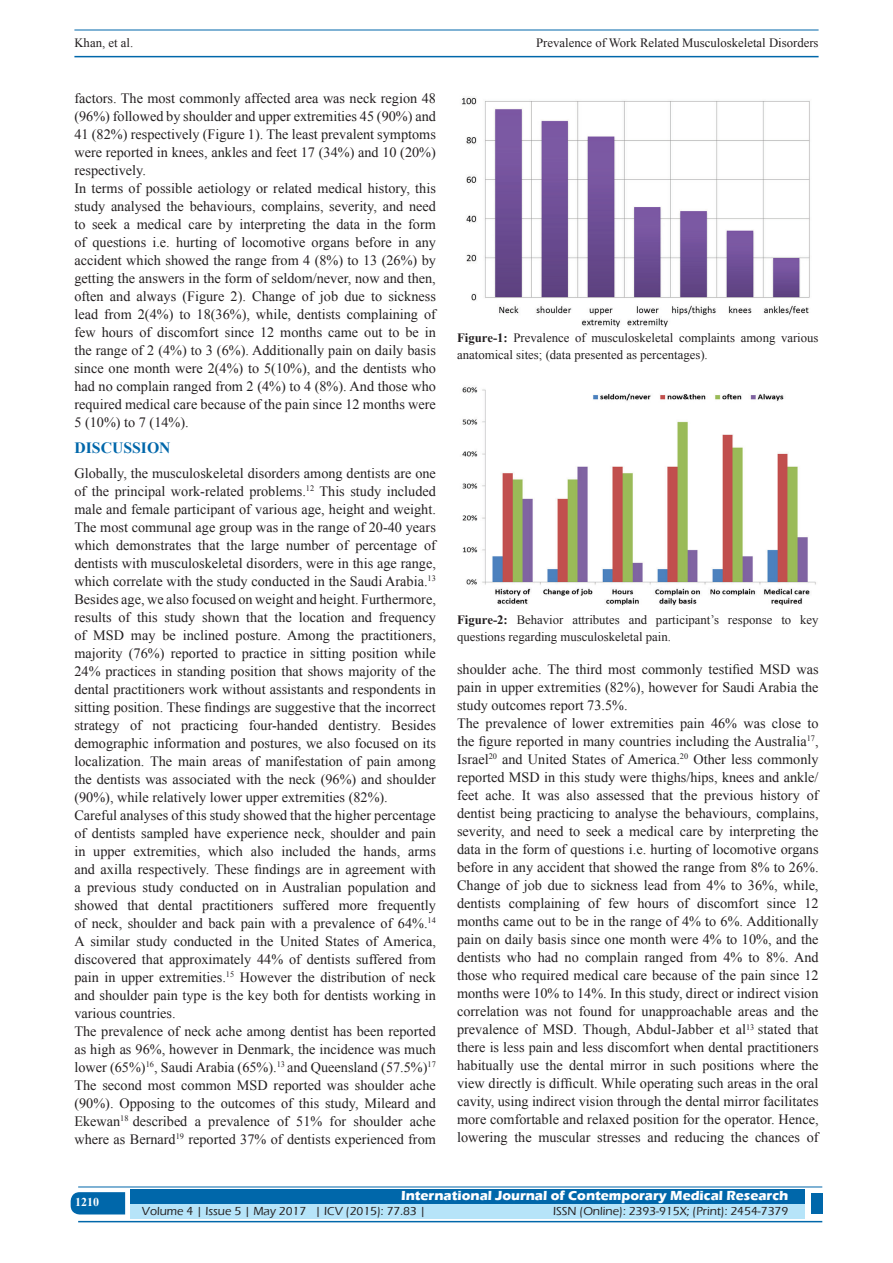
<style>
.page{position:relative;width:893px;height:1263px;background:#fff}
.page>*{position:absolute;margin:0;border:0;box-sizing:border-box;transform-origin:0 0}
.t1{font:700 15.75px "Times New Roman";color:#0067aa}
.TX_New{font:14.25px/18px "Times New Roman";color:#231f20;text-align:justify}
.t2{font:700 13.5px "Eras ITC";color:#fff}
.Legend{font:12.75px/16.5px "Times New Roman";color:#231f20}
.t3{font:500 12px "Eras ITC";color:#231f20}
.t4{font:700 12px "Times New Roman";color:#fff}
.s1{font-weight:700}
</style>
<div class="page">
<hr style="left:74px;top:30px;width:745px;height:1px;background:#0067aa">
<hr style="left:74px;top:56px;width:745px;height:1px;background:#0067aa">
<svg style="left:71px;top:1192px;width:54px;height:22px"></svg>
<div style="left:130px;top:1189px;width:674px;height:15px;background:#0067aa"></div>
<div style="left:130px;top:1204px;width:674px;height:15px;background:#b6e4f9"></div>
<hr style="left:78px;top:1186px;width:744px;height:1px;background:#0067aa">
<hr style="left:78px;top:1221px;width:744px;height:1px;background:#0067aa">
<div style="left:811px;top:1193px;width:11px;height:21px;background:#0067aa"></div>
<img style="left:461px;top:97px;width:349px;height:231px">
<img style="left:462px;top:387px;width:354px;height:219px">
<p class="Legend" style="left:74px;top:35px;width:60px">Khan, et al.</p>
<p class="Legend" style="left:536px;top:35px;width:284px">Prevalence of Work Related Musculoskeletal Disorders</p>
<p class="TX_New" style="left:74px;top:89px;width:363px">factors. The most commonly affected area was neck region 48 (96%) followed by shoulder and upper extremities 45 (90%) and 41 (82%) respectively (Figure 1). The least prevalent symptoms were reported in knees, ankles and feet 17 (34%) and 10 (20%) respectively.</p>
<p class="TX_New" style="left:74px;top:179px;width:363px">In terms of possible aetiology or related medical history, this study analysed the behaviours, complains, severity, and need to seek a medical care by interpreting the data in the form of questions i.e. hurting of locomotive organs before in any accident which showed the range from 4 (8%) to 13 (26%) by getting the answers in the form of seldom/never, now and then, often and always (Figure 2). Change of job due to sickness lead from 2(4%) to 18(36%), while, dentists complaining of few hours of discomfort since 12 months came out to be in the range of 2 (4%) to 3 (6%). Additionally pain on daily basis since one month were 2(4%) to 5(10%), and the dentists who had no complain ranged from 2 (4%) to 4 (8%). And those who required medical care because of the pain since 12 months were 5 (10%) to 7 (14%).</p>
<h1 class="t1" style="left:74px;top:437px;width:98px">DISCUSSION</h1>
<p class="TX_New" style="left:74px;top:464px;width:363px">Globally, the musculoskeletal disorders among dentists are one of the principal work-related problems.<sup>12</sup> This study included male and female participant of various age, height and weight.<br>The most communal age group was in the range of 20-40 years which demonstrates that the large number of percentage of dentists with musculoskeletal disorders, were in this age range, which correlate with the study conducted in the Saudi Arabia.<sup>13<br></sup>Besides age, we also focused on weight and height. Furthermore, results of this study shown that the location and frequency of MSD may be inclined posture. Among the practitioners, majority (76%) reported to practice in sitting position while 24% practices in standing position that shows majority of the dental practitioners work without assistants and respondents in sitting position. These findings are suggestive that the incorrect strategy of not practicing four-handed dentistry. Besides demographic information and postures, we also focused on its localization. The main areas of manifestation of pain among the dentists was associated with the neck (96%) and shoulder (90%), while relatively lower upper extremities (82%).</p>
<p class="TX_New" style="left:74px;top:806px;width:363px">Careful analyses of this study showed that the higher percentage of dentists sampled have experience neck, shoulder and pain in upper extremities, which also included the hands, arms and axilla respectively. These findings are in agreement with a previous study conducted on in Australian population and showed that dental practitioners suffered more frequently of neck, shoulder and back pain with a prevalence of 64%.<sup>14<br></sup>A similar study conducted in the United States of America, discovered that approximately 44% of dentists suffered from pain in upper extremities.<sup>15</sup> However the distribution of neck and shoulder pain type is the key both for dentists working in various countries.</p>
<p class="TX_New" style="left:74px;top:1022px;width:363px">The prevalence of neck ache among dentist has been reported as high as 96%, however in Denmark, the incidence was much lower (65%)<sup>16</sup>, Saudi Arabia (65%).<sup>13</sup> and Queensland (57.5%)<sup>17<br></sup>The second most common MSD reported was shoulder ache (90%). Opposing to the outcomes of this study, Mileard and Ekewan<sup>18</sup> described a prevalence of 51% for shoulder ache where as Bernard<sup>19</sup> reported 37% of dentists experienced from</p>
<p class="Legend" style="left:457px;top:330px;width:363px"><span class="s1">Figure-1:</span> Prevalence of musculoskeletal complaints among various anatomical sites; (data presented as percentages).</p>
<p class="Legend" style="left:457px;top:612px;width:363px"><span class="s1">Figure-2:</span> Behavior attributes and participant’s response to key questions regarding musculoskeletal pain.</p>
<p class="TX_New" style="left:457px;top:660px;width:363px">shoulder ache. The third most commonly testified MSD was pain in upper extremities (82%), however for Saudi Arabia the study outcomes report 73.5%.</p>
<p class="TX_New" style="left:457px;top:714px;width:363px">The prevalence of lower extremities pain 46% was close to the figure reported in many countries including the Australia<sup>17</sup>, Israel<sup>20</sup> and United States of America.<sup>20</sup> Other less commonly reported MSD in this study were thighs/hips, knees and ankle/ feet ache. It was also assessed that the previous history of dentist being practicing to analyse the behaviours, complains, severity, and need to seek a medical care by interpreting the data in the form of questions i.e. hurting of locomotive organs before in any accident that showed the range from 8% to 26%.<br>Change of job due to sickness lead from 4% to 36%, while, dentists complaining of few hours of discomfort since 12 months came out to be in the range of 4% to 6%. Additionally pain on daily basis since one month were 4% to 10%, and the dentists who had no complain ranged from 4% to 8%. And those who required medical care because of the pain since 12 months were 10% to 14%. In this study, direct or indirect vision correlation was not found for unapproachable areas and the prevalence of MSD. Though, Abdul-Jabber et al<sup>13</sup> stated that there is less pain and less discomfort when dental practitioners habitually use the dental mirror in such positions where the view directly is difficult. While operating such areas in the oral cavity, using indirect vision through the dental mirror facilitates more comfortable and relaxed position for the operator. Hence, lowering the muscular stresses and reducing the chances of</p>
<h4 class="t4" style="left:75px;top:1194px;width:26px">1210</h4>
<p class="t2" style="left:401px;top:1188px;width:389px">International Journal of Contemporary Medical Research</p>
<p class="t3" style="left:142px;top:1204px;width:285px">Volume 4 | Issue 5 | May 2017 | ICV (2015): 77.83 |</p>
<p class="t3" style="left:553px;top:1204px;width:237px">ISSN (Online): 2393-915X; (Print): 2454-7379</p>
</div>
